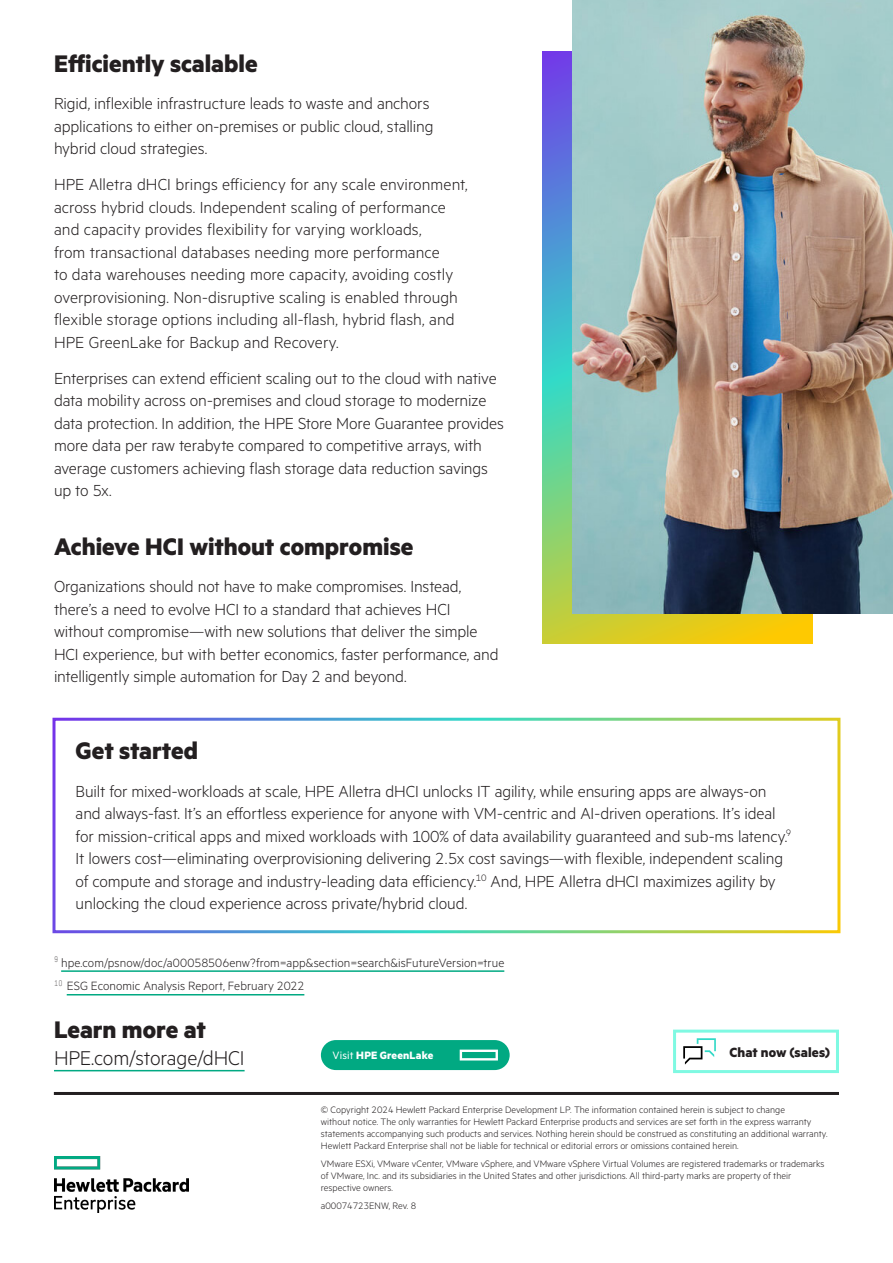
<style>
.page{position:relative;width:893px;height:1263px;background:#fff}
.page>*{position:absolute;margin:0;border:0;box-sizing:border-box;transform-origin:0 0}
.Body_subheadline_MetricHPE_Bold_14_15_pt{font:700 27px "Metric HPE";color:#231f20}
.CTA_MetricHPE_Bold_16_17{font:700 27px "Metric HPE";letter-spacing:-.005em;color:#231f20}
.CTA_URL_MetricHPE_Light_12_13{font:300 22.5px "Metric HPE";letter-spacing:-.01em;color:#231f20}
.Body_text_MetricHPE_Light_10_11_5pt{font:300 18px/22.5px "Metric HPE";letter-spacing:-.005em;color:#231f20}
.Body_text_last_MetricHPE_Light_10_11_5pt{font:300 18px/22.5px "Metric HPE";letter-spacing:-.01em;color:#231f20}
.Sign_up_for_updates_MetricHPE_Bold_10_11{font:700 15px "Metric HPE";letter-spacing:.005em;color:#231f20}
.Footnote_MetricHPE_Regular_6_6_75_pt{font:300 13.5px "Metric HPE";letter-spacing:.005em;color:#231f20}
.Body_subheadline_MetricHPE_Bold_14_15_pt-2{font:700 12px "Metric HPE";letter-spacing:.015em;color:#fff}
.Copyright_without_legal_line{font:300 10.5px/12px "Metric HPE";color:#231f20}
.s1{font-weight:400}
</style>
<div class="page">
<svg style="left:683px;top:1038px;width:33px;height:26px"></svg>
<div style="left:673px;top:1029px;width:166px;height:44px;border:3px solid #7ff9e2"></div>
<svg style="left:542px;top:51px;width:271px;height:593px;background:#8bb383"></svg>
<div style="left:52px;top:718px;width:788px;height:215px;border:3px solid #fff"></div>
<hr style="left:54px;top:1070px;width:191px;height:1px;background:#01a982">
<hr style="left:61px;top:970px;width:443px;height:2px;background:#01a982">
<hr style="left:67px;top:994px;width:237px;height:1px;background:#01a982">
<div style="left:321px;top:1040px;width:189px;height:30px;background:#01a982;border-radius:15px"></div>
<svg style="left:460px;top:1049px;width:38px;height:11px"></svg>
<hr style="left:54px;top:1092px;width:785px;height:3px;background:#231f20">
<img style="left:572px;top:0;width:321px;height:614px">
<img style="left:54px;top:1156px;width:134px;height:56px">
<p class="Body_subheadline_MetricHPE_Bold_14_15_pt" style="left:54px;top:47px;width:205px">Efficiently scalable</p>
<p class="Body_text_MetricHPE_Light_10_11_5pt" style="left:54px;top:91px;width:381px">Rigid, inflexible infrastructure leads to waste and anchors applications to either on-premises or public cloud, stalling hybrid cloud strategies.</p>
<p class="Body_text_MetricHPE_Light_10_11_5pt" style="left:54px;top:172px;width:415px">HPE Alletra dHCI brings efficiency for any scale environment, across hybrid clouds. Independent scaling of performance and capacity provides flexibility for varying workloads,<br>from transactional databases needing more performance<br>to data warehouses needing more capacity, avoiding costly overprovisioning. Non‑disruptive scaling is enabled through flexible storage options including all‑flash, hybrid flash, and HPE GreenLake for Backup and Recovery.</p>
<p class="Body_text_last_MetricHPE_Light_10_11_5pt" style="left:54px;top:366px;width:452px">Enterprises can extend efficient scaling out to the cloud with native data mobility across on-premises and cloud storage to modernize data protection. In addition, the HPE Store More Guarantee provides more data per raw terabyte compared to competitive arrays, with average customers achieving flash storage data reduction savings up to 5x.</p>
<p class="Body_subheadline_MetricHPE_Bold_14_15_pt" style="left:54px;top:530px;width:361px">Achieve HCI without compromise</p>
<p class="Body_text_last_MetricHPE_Light_10_11_5pt" style="left:54px;top:574px;width:446px">Organizations should not have to make compromises. Instead, there’s a need to evolve HCI to a standard that achieves HCI without compromise—with new solutions that deliver the simple HCI experience, but with better economics, faster performance, and intelligently simple automation for Day 2 and beyond.</p>
<p class="Body_subheadline_MetricHPE_Bold_14_15_pt" style="left:76px;top:734px;width:124px">Get started</p>
<p class="Body_text_MetricHPE_Light_10_11_5pt" style="left:76px;top:779px;width:717px">Built for mixed-workloads at scale, HPE Alletra dHCI unlocks IT agility, while ensuring apps are always-on and always‑fast. It’s an effortless experience for anyone with VM-centric and AI-driven operations. It’s ideal for mission‑critical apps and mixed workloads with 100% of data availability guaranteed and sub‑ms latency.<sup>9<br></sup>It lowers cost—eliminating overprovisioning delivering 2.5x cost savings—with flexible, independent scaling of compute and storage and industry-leading data efficiency.<sup>10</sup> And, HPE Alletra dHCI maximizes agility by unlocking the cloud experience across private/hybrid cloud.</p>
<p class="Footnote_MetricHPE_Regular_6_6_75_pt" style="left:54px;top:954px;width:452px"><sup>9</sup> hpe.com/psnow/doc/a00058506enw?from=app&amp;section=search&amp;isFutureVersion=true</p>
<p class="Footnote_MetricHPE_Regular_6_6_75_pt" style="left:54px;top:978px;width:252px"><sup>10</sup> ESG Economic Analysis Report, February 2022</p>
<p class="CTA_MetricHPE_Bold_16_17" style="left:54px;top:1013px;width:153px">Learn more at</p>
<p class="CTA_URL_MetricHPE_Light_12_13" style="left:54px;top:1044px;width:192px">HPE.com/storage/dHCI</p>
<p class="Body_subheadline_MetricHPE_Bold_14_15_pt-2" style="left:333px;top:1048px;width:102px"><span class="s1">Visit</span> HPE GreenLake</p>
<p class="Sign_up_for_updates_MetricHPE_Bold_10_11" style="left:729px;top:1043px;width:102px">Chat now (sales)</p>
<p class="Copyright_without_legal_line" style="left:321px;top:1103px;width:508px">© Copyright 2024 Hewlett Packard Enterprise Development LP. The information contained herein is subject to change<br>without notice. The only warranties for Hewlett Packard Enterprise products and services are set forth in the express warranty statements accompanying such products and services. Nothing herein should be construed as constituting an additional warranty.<br>Hewlett Packard Enterprise shall not be liable for technical or editorial errors or omissions contained herein.</p>
<p class="Copyright_without_legal_line" style="left:321px;top:1157px;width:505px">VMware ESXi, VMware vCenter, VMware vSphere, and VMware vSphere Virtual Volumes are registered trademarks or trademarks of VMware, Inc. and its subsidiaries in the United States and other jurisdictions. All third-party marks are property of their respective owners.</p>
<p class="Copyright_without_legal_line" style="left:321px;top:1199px;width:97px">a00074723ENW, Rev. 8</p>
</div>
